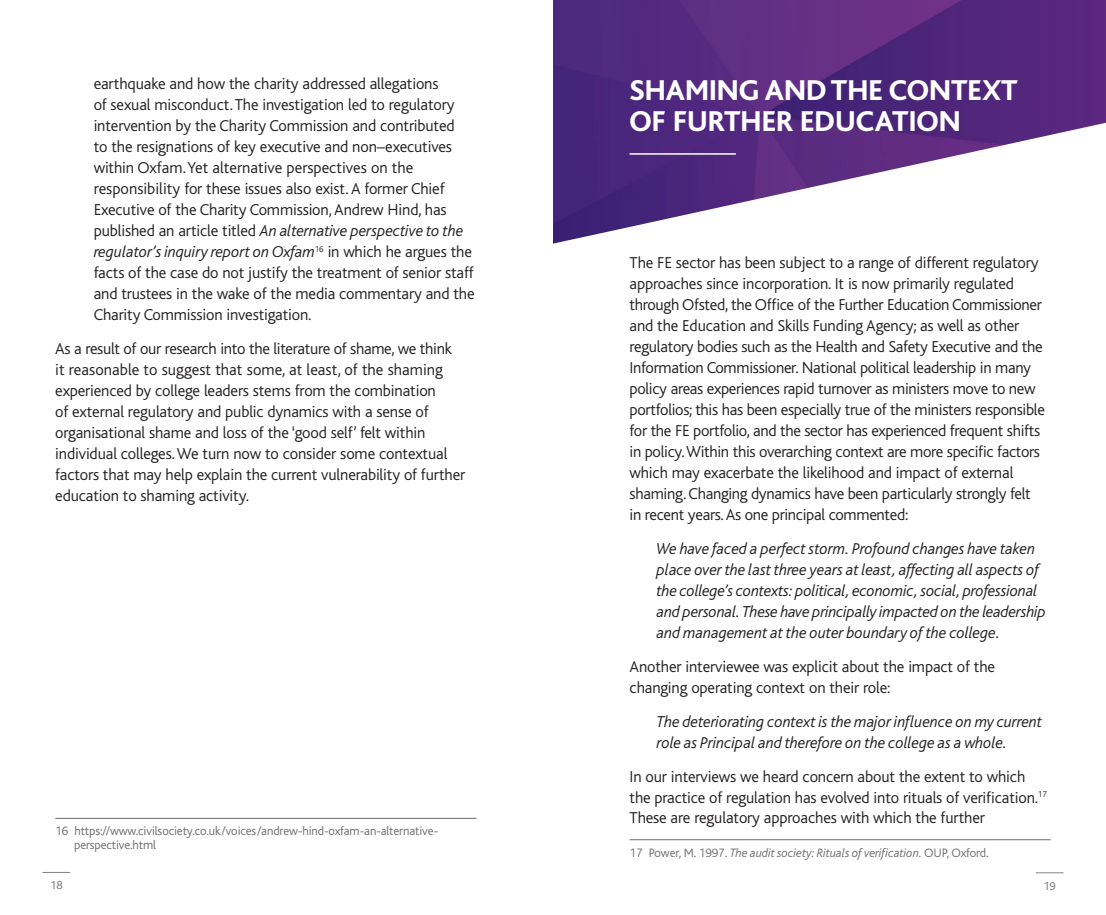
<style>
.page{position:relative;width:1106px;height:915px;background:#fff}
.page>*{position:absolute;margin:0;border:0;box-sizing:border-box;transform-origin:0 0}
.t1{font:800 30px/31.5px "Bliss";color:#fff}
.t2{font:300 16.5px/21px "Bliss";letter-spacing:-.01em;color:#231f20}
.t3{font:italic 300 16.5px/21px "Bliss";letter-spacing:-.01em;color:#231f20}
.t4{font:300 12.75px/14.2px "Bliss";letter-spacing:-.01em;color:#6c6d70}
.t5{font:italic 300 12.75px "Bliss";letter-spacing:-.01em;color:#6c6d70}
.t6{font:12px "Bliss";color:#808285}
.s1{font-style:italic}
.s2{font-style:normal}
</style>
<div class="page">
<svg style="left:1035px;top:872px;width:28px;height:1px"></svg>
<img style="left:553px;top:0;width:553px;height:243px">
<hr style="left:629px;top:153px;width:107px;height:2px;background:#fff">
<hr style="left:629px;top:839px;width:421px;height:1px;background:#6c6d70">
<hr style="left:55px;top:817px;width:421px;height:1px;background:#6c6d70">
<p class="t2" style="left:94px;top:74px;width:382px">earthquake and how the charity addressed allegations<br>of sexual misconduct. The investigation led to regulatory intervention by the Charity Commission and contributed<br>to the resignations of key executive and non–executives within Oxfam. Yet alternative perspectives on the responsibility for these issues also exist. A former Chief Executive of the Charity Commission, Andrew Hind, has published an article titled <span class="s1">An alternative perspective to the regulator’s inquiry report on Oxfam</span><sup>16</sup> in which he argues the facts of the case do not justify the treatment of senior staff and trustees in the wake of the media commentary and the Charity Commission investigation.</p>
<p class="t2" style="left:55px;top:338px;width:411px">As a result of our research into the literature of shame, we think<br>it reasonable to suggest that some, at least, of the shaming experienced by college leaders stems from the combination<br>of external regulatory and public dynamics with a sense of organisational shame and loss of the ‘good self’ felt within individual colleges. We turn now to consider some contextual factors that may help explain the current vulnerability of further education to shaming activity.</p>
<p class="t4" style="left:74px;top:823px;width:365px;text-indent:-19px">16 https://www.civilsociety.co.uk/voices/andrew-hind-oxfam-an-alternative&shy;perspective.html</p>
<h1 class="t1" style="left:629px;top:75px;width:389px">SHAMING AND THE CONTEXT<br>OF FURTHER EDUCATION</h1>
<p class="t2" style="left:629px;top:252px;width:417px">The FE sector has been subject to a range of different regulatory approaches since incorporation. It is now primarily regulated through Ofsted, the Office of the Further Education Commissioner and the Education and Skills Funding Agency; as well as other regulatory bodies such as the Health and Safety Executive and the Information Commissioner. National political leadership in many policy areas experiences rapid turnover as ministers move to new portfolios; this has been especially true of the ministers responsible for the FE portfolio, and the sector has experienced frequent shifts in policy. Within this overarching context are more specific factors which may exacerbate the likelihood and impact of external shaming. Changing dynamics have been particularly strongly felt in recent years. As one principal commented:</p>
<p class="t3" style="left:656px;top:538px;width:391px">We have faced a perfect storm. Profound changes have taken place over the last three years at least, affecting all aspects of the college’s contexts: political, economic, social, professional and personal. These have principally impacted on the leadership and management at the outer boundary of the college.</p>
<p class="t2" style="left:629px;top:656px;width:367px">Another interviewee was explicit about the impact of the changing operating context on their role:</p>
<p class="t3" style="left:656px;top:711px;width:387px">The deteriorating context is the major influence on my current role as Principal and therefore on the college as a whole.</p>
<p class="t2" style="left:629px;top:765px;width:419px">In our interviews we heard concern about the extent to which the practice of regulation has evolved into rituals of verification.<sup>17<br></sup>These are regulatory approaches with which the further</p>
<p class="t5" style="left:629px;top:845px;width:360px"><span class="s2">17 Power, M. 1997.</span> The audit society: Rituals of verification. <span class="s2">OUP, Oxford.</span></p>
<p class="t6" style="left:50px;top:878px;width:14px">18</p>
<p class="t6" style="left:1043px;top:879px;width:14px">19</p>
</div>
